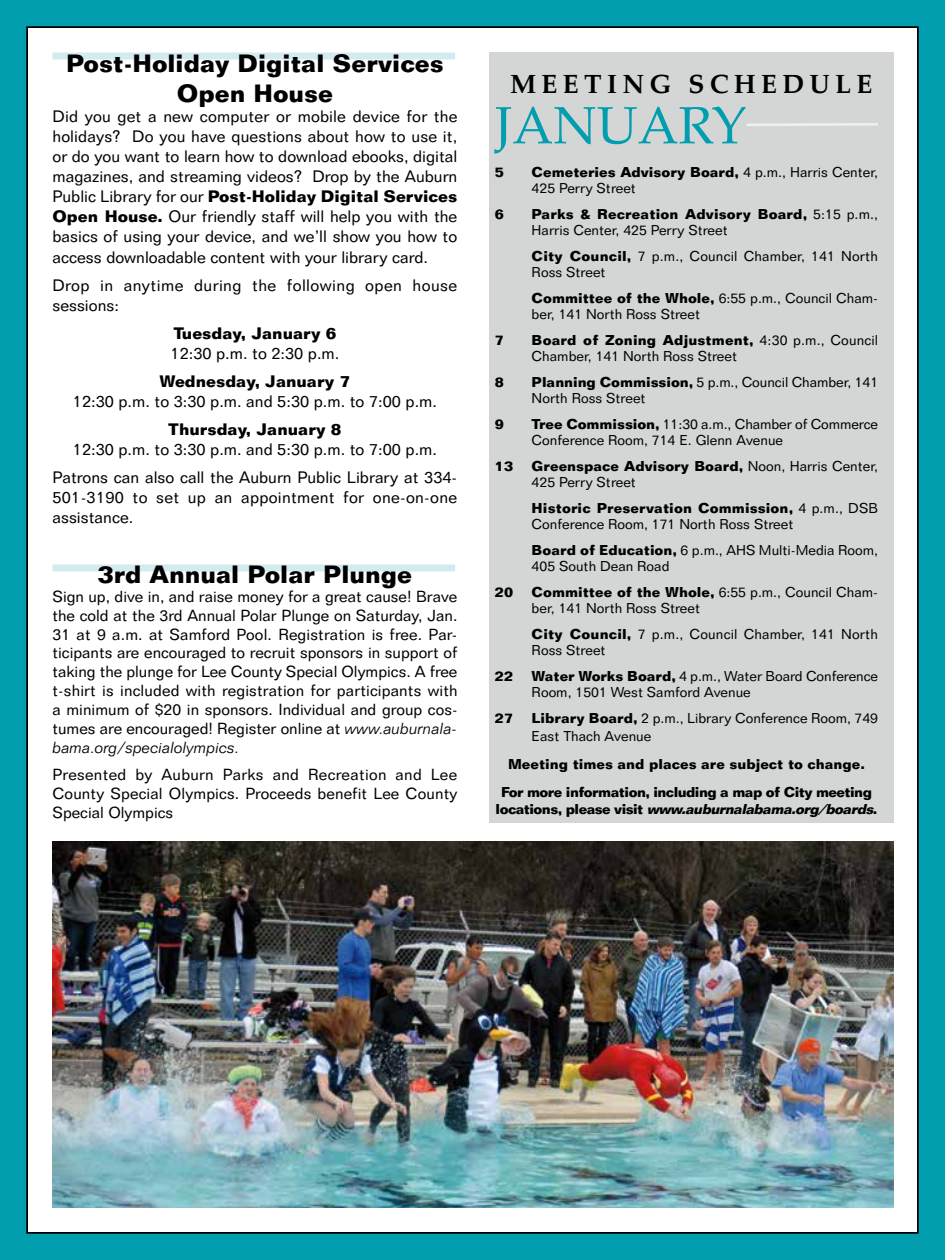
<style>
.page{position:relative;width:945px;height:1260px;background:#009eaf}
.page>*{position:absolute;margin:0;border:0;box-sizing:border-box;transform-origin:0 0}
.t1{font:52.5px "Palatino";color:#009eaf}
.t2{font:700 26.25px "Palatino";letter-spacing:.2em;color:#000}
.t3{font:700 24.5px/29.4px "Folio BT";color:#000;text-align:center}
.t4{font:16.28px/20.1px "Folio BT";color:#000;text-align:justify}
.t5{font:700 16.28px "Folio BT";color:#000}
.t6{font:16.28px/20.1px "Folio BT";letter-spacing:.025em;color:#000}
.t7{font:15.75px/18.9px "Folio BT";color:#000;text-align:justify}
.t8{font:14px/15.8px "Folio BT";color:#000}
.t9{font:700 14px/28px "Folio BT";letter-spacing:-.04em;color:#000;text-align:center}
.t10{font:italic 700 14px "Folio BT";color:#000}
.t11{font:700 14px "Folio BT";letter-spacing:-.02em;color:#000}
.s1{font-weight:700}
.s2{font-weight:300;font-style:italic}
.s3{font-style:normal}
</style>
<div class="page">
<div style="left:27px;top:27px;width:891px;height:1206px;background:#fff"></div>
<div style="left:489px;top:52px;width:404px;height:771px;background:#d4d6d6"></div>
<svg style="left:746px;top:123px;width:132px;height:3px"></svg>
<div style="left:53px;top:52px;width:402px;height:8px;background:#d2ebef"></div>
<div style="left:53px;top:564px;width:402px;height:7px;background:#d2ebef"></div>
<img style="left:52px;top:842px;width:841px;height:366px">
<h3 class="t3" style="left:66px;top:48px;width:379px">Post-Holiday Digital Services<br>Open House</h3>
<p class="t4" style="left:52px;top:106px;width:407px">Did you get a new computer or mobile device for the holidays? Do you have questions about how to use it, or do you want to learn how to download ebooks, digital magazines, and streaming videos? Drop by the Auburn Public Library for our <span class="s1">Post-Holiday Digital Services Open House.</span> Our friendly staff will help you with the basics of using your device, and we’ll show you how to access downloadable content with your library card.</p>
<p class="t6" style="left:52px;top:275px;width:406px">Drop in anytime during the following open house sessions:</p>
<p class="t5" style="left:173px;top:323px;width:165px">Tuesday, January 6</p>
<p class="t4" style="left:171px;top:343px;width:170px">12:30 p.m. to 2:30 p.m.</p>
<p class="t5" style="left:160px;top:371px;width:192px">Wednesday, January 7</p>
<p class="t4" style="left:73px;top:391px;width:366px">12:30 p.m. to 3:30 p.m. and 5:30 p.m. to 7:00 p.m.</p>
<p class="t5" style="left:168px;top:419px;width:175px">Thursday, January 8</p>
<p class="t4" style="left:53px;top:435px;width:406px;line-height:27.8px;text-align:center">12:30 p.m. to 3:30 p.m. and 5:30 p.m. to 7:00 p.m.<br>Patrons can also call the Auburn Public Library at 334-</p>
<p class="t4" style="left:53px;top:487px;width:406px">501-3190 to set up an appointment for one-on-one assistance.</p>
<h3 class="t3" style="left:98px;top:559px;width:316px">3rd Annual Polar Plunge</h3>
<p class="t7" style="left:52px;top:587px;width:407px">Sign up, dive in, and raise money for a great cause! Brave the cold at the 3rd Annual Polar Plunge on Saturday, Jan.<br>31 at 9 a.m. at Samford Pool. Registration is free. Par&shy;ticipants are encouraged to recruit sponsors in support of taking the plunge for Lee County Special Olympics. A free t-shirt is included with registration for participants with a minimum of $20 in sponsors. Individual and group cos&shy;tumes are encouraged! Register online at <span class="s2">www.auburnala&shy;bama.org/specialolympics.</span></p>
<p class="t7" style="left:52px;top:765px;width:406px">Presented by Auburn Parks and Recreation and Lee County Special Olympics. Proceeds benefit Lee County Special Olympics</p>
<h2 class="t2" style="left:510px;top:61px;width:364px">MEETING SCHEDULE</h2>
<h1 class="t1" style="left:495px;top:82px;width:253px">JANUARY</h1>
<p class="t11" style="left:495px;top:164px;width:11px">5</p>
<p class="t8" style="left:532px;top:164px;width:348px"><span class="s1">Cemeteries Advisory Board,</span> 4 p.m., Harris Center,<br>425 Perry Street</p>
<p class="t11" style="left:495px;top:206px;width:11px">6</p>
<p class="t8" style="left:532px;top:206px;width:348px"><span class="s1">Parks &amp; Recreation Advisory Board,</span> 5:15 p.m.,<br>Harris Center, 425 Perry Street</p>
<p class="t8" style="left:532px;top:248px;width:348px"><span class="s1">City Council,</span> 7 p.m., Council Chamber, 141 North<br>Ross Street</p>
<p class="t8" style="left:532px;top:290px;width:348px"><span class="s1">Committee of the Whole,</span> 6:55 p.m., Council Cham&shy;ber, 141 North Ross Street</p>
<p class="t11" style="left:495px;top:332px;width:11px">7</p>
<p class="t8" style="left:532px;top:332px;width:348px"><span class="s1">Board of Zoning Adjustment,</span> 4:30 p.m., Council<br>Chamber, 141 North Ross Street</p>
<p class="t11" style="left:495px;top:374px;width:11px">8</p>
<p class="t8" style="left:532px;top:374px;width:348px"><span class="s1">Planning Commission,</span> 5 p.m., Council Chamber, 141<br>North Ross Street</p>
<p class="t11" style="left:495px;top:416px;width:11px">9</p>
<p class="t8" style="left:532px;top:416px;width:348px"><span class="s1">Tree Commission,</span> 11:30 a.m., Chamber of Commerce<br>Conference Room, 714 E. Glenn Avenue</p>
<p class="t11" style="left:495px;top:458px;width:20px">13</p>
<p class="t8" style="left:532px;top:458px;width:348px"><span class="s1">Greenspace Advisory Board,</span> Noon, Harris Center,<br>425 Perry Street</p>
<p class="t8" style="left:532px;top:500px;width:348px"><span class="s1">Historic Preservation Commission,</span> 4 p.m., DSB<br>Conference Room, 171 North Ross Street</p>
<p class="t8" style="left:532px;top:542px;width:348px"><span class="s1">Board of Education,</span> 6 p.m., AHS Multi-Media Room,<br>405 South Dean Road</p>
<p class="t11" style="left:495px;top:584px;width:20px">20</p>
<p class="t8" style="left:532px;top:584px;width:348px"><span class="s1">Committee of the Whole,</span> 6:55 p.m., Council Cham&shy;ber, 141 North Ross Street</p>
<p class="t8" style="left:532px;top:626px;width:348px"><span class="s1">City Council,</span> 7 p.m., Council Chamber, 141 North<br>Ross Street</p>
<p class="t11" style="left:495px;top:668px;width:20px">22</p>
<p class="t8" style="left:532px;top:668px;width:348px"><span class="s1">Water Works Board,</span> 4 p.m., Water Board Conference<br>Room, 1501 West Samford Avenue</p>
<p class="t11" style="left:495px;top:710px;width:20px">27</p>
<p class="t8" style="left:532px;top:709px;width:348px;line-height:17.5px"><span class="s1">Library Board,</span> 2 p.m., Library Conference Room, 749<br>East Thach Avenue</p>
<p class="t9" style="left:501px;top:750px;width:373px">Meeting times and places are subject to change.<br>For more information, including a map of City meeting</p>
<p class="t10" style="left:496px;top:801px;width:383px"><span class="s3">l o c a t i o n s , p l e a s e v i s i t</span> www.auburnalabama.org/boards<span class="s3">.</span></p>
</div>
